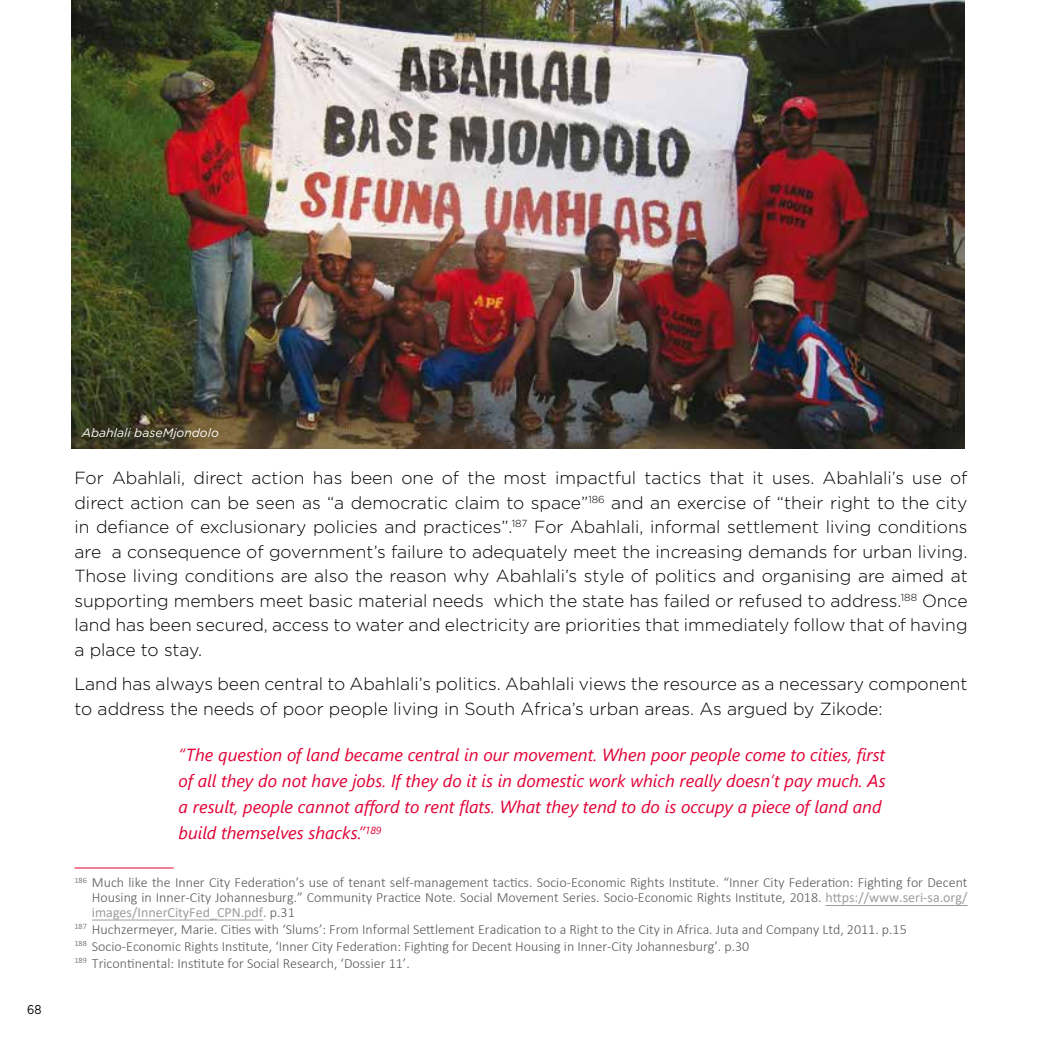
<style>
.page{position:relative;width:1042px;height:1042px;background:#fff}
.page>*{position:absolute;margin:0;border:0;box-sizing:border-box;transform-origin:0 0}
.t1{font:300 17.5px/24.5px "Gotham";color:#000;text-align:justify}
.t2{font:italic 17.5px/26.2px "Segoe UI";color:#e20035}
.t3{font:300 14px/14.5px "Calibri";color:#58585a;text-align:justify}
.t4{font:12.78px "Gotham";color:#000;scale:.88 1}
.t5{font:italic 12.25px "Gotham";color:#fff}
.s1{font-weight:400;color:#9c9e9f}
</style>
<div class="page">
<hr style="left:74px;top:867px;width:100px;height:1px;background:#e20035">
<hr style="left:825px;top:905px;width:142px;height:1px;background:#9c9e9f">
<hr style="left:92px;top:920px;width:171px;height:1px;background:#9c9e9f">
<img style="left:71px;top:0;width:893px;height:448px">
<p class="t4" style="left:27px;top:1001px;width:18px">68</p>
<p class="t5" style="left:82px;top:424px;width:138px">Abahlali baseMjondolo</p>
<p class="t1" style="left:74px;top:465px;width:895px">For Abahlali, direct action has been one of the most impactful tactics that it uses. Abahlali’s use of direct action can be seen as “a democratic claim to space”<sup>186</sup> and an exercise of “their right to the city in defiance of exclusionary policies and practices”.<sup>187</sup> For Abahlali, informal settlement living conditions are a consequence of government’s failure to adequately meet the increasing demands for urban living.<br>Those living conditions are also the reason why Abahlali’s style of politics and organising are aimed at supporting members meet basic material needs which the state has failed or refused to address.<sup>188</sup> Once land has been secured, access to water and electricity are priorities that immediately follow that of having a place to stay.</p>
<p class="t1" style="left:74px;top:671px;width:894px">Land has always been central to Abahlali’s politics. Abahlali views the resource as a necessary component to address the needs of poor people living in South Africa’s urban areas. As argued by Zikode:</p>
<p class="t2" style="left:179px;top:738px;width:708px">“The question of land became central in our movement. When poor people come to cities, first of all they do not have jobs. If they do it is in domestic work which really doesn’t pay much. As a result, people cannot afford to rent flats. What they tend to do is occupy a piece of land and build themselves shacks.”<sup>189</sup></p>
<p class="t3" style="left:92px;top:875px;width:877px;text-indent:-18px"><sup>186</sup> Much like the Inner City Federation’s use of tenant self-management tactics. Socio-Economic Rights Institute. “Inner City Federation: Fighting for Decent Housing in Inner-City Johannesburg.” Community Practice Note. Social Movement Series. Socio-Economic Rights Institute, 2018. <span class="s1">https://www.seri-sa.org/ images/InnerCityFed_CPN.pdf</span>. p.31</p>
<p class="t3" style="left:74px;top:920px;width:834px;line-height:17px;text-align:left"><sup>187</sup> Huchzermeyer, Marie. Cities with ‘Slums’: From Informal Settlement Eradication to a Right to the City in Africa. Juta and Company Ltd, 2011. p.15<br><sup>188</sup> Socio-Economic Rights Institute, ‘Inner City Federation: Fighting for Decent Housing in Inner-City Johannesburg’. p.30<br><sup>189</sup> Tricontinental: Institute for Social Research, ‘Dossier 11’.</p>
</div>
